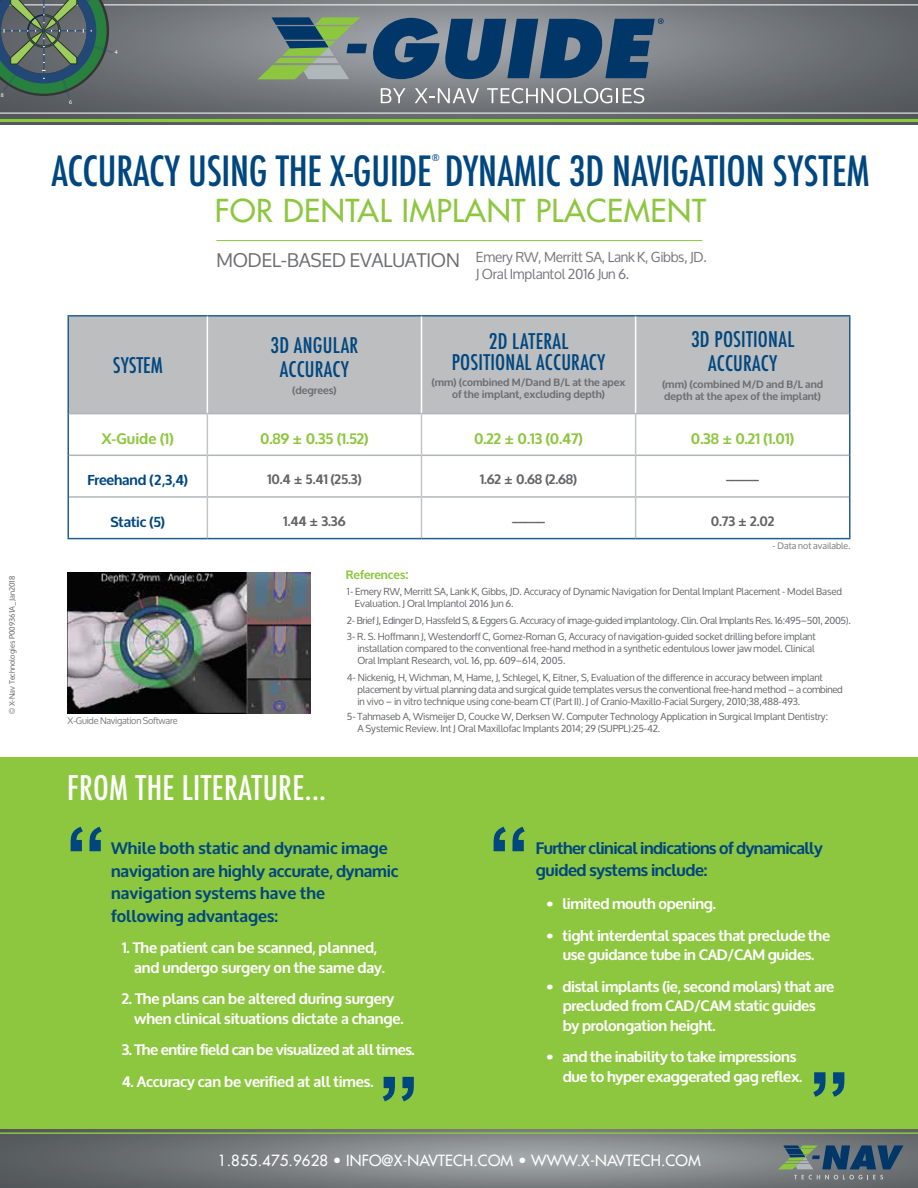
<style>
.page{position:relative;width:918px;height:1188px;background:#fff}
.page>*{position:absolute;margin:0;border:0;box-sizing:border-box;transform-origin:0 0}
.t1{font:700 82.5px "Arial";color:#00467f}
.t2{font:500 condensed 40.5px "Futura";letter-spacing:-.005em;color:#00467f}
.t3{font:500 condensed 33px "Futura";letter-spacing:.01em;color:#fff}
.t4{font:30.75px "Futura";letter-spacing:.02em;color:#8dc63f}
.t5{font:500 condensed 21px/24px "Futura";letter-spacing:.01em;color:#00467f;text-align:center}
.t6{font:700 16.5px/22.5px "Oxygen";letter-spacing:-.01em;color:#00467f}
.t7{font:700 16.5px/22.5px "Oxygen";letter-spacing:-.03em;color:#00467f}
.t8{font:700 15px/19.5px "Oxygen";letter-spacing:-.02em;color:#fff}
.t9{font:700 15px "Oxygen";letter-spacing:-.01em;color:#8dc63f}
.t10{font:15px "Futura";letter-spacing:.01em;color:#fff}
.t11{font:700 14.25px "Oxygen";letter-spacing:-.01em;color:#00467f}
.t12{font:13.8px/17.4px "Oxygen";letter-spacing:-.02em;color:#77787b}
.t13{font:700 13.5px "Oxygen";letter-spacing:-.01em;color:#636466}
.t14{font:700 12px "Oxygen";color:#8dc63f}
.t15{font:700 10.5px/12px "Oxygen";color:#6d6e71;text-align:center}
.t16{font:9.75px/12px "Oxygen";letter-spacing:-.01em;color:#636466}
.t17{font:9.75px/16.5px "Oxygen";letter-spacing:-.03em;color:#636466}
.t18{font:700 9.6px "Oxygen";color:#00467f}
.t19{font:9.15px "Oxygen";letter-spacing:-.025em;color:#77787b}
.t20{font:9px "Oxygen";color:#77787b}
.t21{font:7.5px "Oxygen";color:#636466}
.t22{font:5.7px "Myriad Pro";color:#fff}
.s1{font-family:"Futura";font-weight:300}
.s2{font-size:18.9px;color:#6d6e71}
.s3{font-size:13.5px}
</style>
<div class="page">
<div style="left:0;top:757px;width:918px;height:431px;background:#8dc63f"></div>
<div style="left:69px;top:317px;width:780px;height:96px;background:#bcbec0"></div>
<hr style="left:69px;top:413px;width:138px;height:1px;background:#b0b7bc">
<hr style="left:207px;top:413px;width:214px;height:1px;background:#b0b7bc">
<hr style="left:421px;top:413px;width:215px;height:1px;background:#b0b7bc">
<hr style="left:636px;top:413px;width:213px;height:1px;background:#b0b7bc">
<hr style="left:69px;top:455px;width:138px;height:1px;background:#b0b7bc">
<hr style="left:207px;top:455px;width:214px;height:1px;background:#b0b7bc">
<hr style="left:421px;top:455px;width:215px;height:1px;background:#b0b7bc">
<hr style="left:636px;top:455px;width:213px;height:1px;background:#b0b7bc">
<hr style="left:69px;top:496px;width:138px;height:2px;background:#b0b7bc">
<hr style="left:207px;top:496px;width:214px;height:2px;background:#b0b7bc">
<hr style="left:421px;top:496px;width:215px;height:2px;background:#b0b7bc">
<hr style="left:636px;top:496px;width:213px;height:2px;background:#b0b7bc">
<hr style="left:207px;top:414px;width:1px;height:41px;background:#c0c5c9">
<hr style="left:421px;top:414px;width:1px;height:41px;background:#c0c5c9">
<hr style="left:635px;top:414px;width:1px;height:41px;background:#c0c5c9">
<hr style="left:207px;top:456px;width:1px;height:40px;background:#c0c5c9">
<hr style="left:421px;top:456px;width:1px;height:40px;background:#c0c5c9">
<hr style="left:635px;top:456px;width:1px;height:40px;background:#c0c5c9">
<hr style="left:207px;top:498px;width:1px;height:40px;background:#c0c5c9">
<hr style="left:421px;top:498px;width:1px;height:40px;background:#c0c5c9">
<hr style="left:635px;top:498px;width:1px;height:40px;background:#c0c5c9">
<hr style="left:68px;top:315px;width:139px;height:2px;background:#225d92">
<hr style="left:68px;top:317px;width:1px;height:97px;background:#225d92">
<hr style="left:207px;top:315px;width:214px;height:2px;background:#225d92">
<hr style="left:421px;top:315px;width:215px;height:2px;background:#225d92">
<hr style="left:636px;top:315px;width:214px;height:2px;background:#225d92">
<hr style="left:68px;top:414px;width:1px;height:41px;background:#225d92">
<hr style="left:68px;top:455px;width:1px;height:42px;background:#225d92">
<hr style="left:68px;top:497px;width:1px;height:41px;background:#225d92">
<hr style="left:68px;top:538px;width:139px;height:1px;background:#225d92">
<hr style="left:207px;top:538px;width:214px;height:1px;background:#225d92">
<hr style="left:421px;top:538px;width:215px;height:1px;background:#225d92">
<hr style="left:636px;top:538px;width:214px;height:1px;background:#225d92">
<hr style="left:849px;top:317px;width:1px;height:97px;background:#225d92">
<hr style="left:849px;top:414px;width:1px;height:41px;background:#225d92">
<hr style="left:849px;top:455px;width:1px;height:42px;background:#225d92">
<hr style="left:849px;top:497px;width:1px;height:41px;background:#225d92">
<hr style="left:207px;top:317px;width:1px;height:96px;background:#fff">
<hr style="left:421px;top:317px;width:1px;height:96px;background:#fff">
<hr style="left:635px;top:317px;width:1px;height:96px;background:#fff">
<img style="left:67px;top:572px;width:243px;height:141px">
<img style="left:0;top:1129px;width:918px;height:59px">
<hr style="left:0;top:1132px;width:918px;height:2px;background:#8dc63f">
<svg style="left:794px;top:1175px;width:89px;height:5px"></svg>
<svg style="left:778px;top:1145px;width:125px;height:24px;background:#426370"></svg>
<hr style="left:216px;top:240px;width:486px;height:1px;background:#8dc63f">
<img style="left:0;top:0;width:918px;height:124px">
<hr style="left:0;top:119px;width:918px;height:3px;background:#8dc63f">
<svg style="left:258px;top:17px;width:406px;height:62px;background:#47697b"></svg>
<svg style="left:381px;top:88px;width:25px;height:15px"></svg>
<svg style="left:415px;top:88px;width:64px;height:15px"></svg>
<svg style="left:487px;top:88px;width:157px;height:15px"></svg>
<hr style="left:0;top:113px;width:918px;height:1px;background:#fff">
<hr style="left:0;top:5px;width:918px;height:1px;background:#fff">
<svg style="left:0;top:0;width:113px;height:98px;background:#4f6a60"></svg>
<p class="t22" style="left:1px;top:91px;width:4px">8</p>
<p class="t21" style="left:8px;top:714px;width:140px;rotate:-90deg"><span class="s1">©</span> X-Nav Technologies P009361A_Jan2018</p>
<p class="t22" style="left:69px;top:99px;width:4px">6</p>
<p class="t22" style="left:115px;top:48px;width:4px">4</p>
<p class="t18" style="left:432px;top:151px;width:9px">®</p>
<h3 class="t4" style="left:215px;top:190px;width:493px">FOR DENTAL IMPLANT PLACEMENT</h3>
<h3 class="t12" style="left:476px;top:248px;width:232px;text-indent:-259px"><span class="s2">MODEL-BASED EVALUATION</span> Emery RW, Merritt SA, Lank K, Gibbs, JD.<br>J Oral Implantol 2016 Jun 6.</h3>
<h2 class="t2" style="left:51px;top:145px;width:820px">ACCURACY USING THE X-GUIDE DYNAMIC 3D NAVIGATION SYSTEM</h2>
<h3 class="t5" style="left:113px;top:354px;width:51px">SYSTEM</h3>
<h3 class="t5" style="left:271px;top:334px;width:89px">3D ANGULAR<br>ACCURACY</h3>
<p class="t15" style="left:292px;top:384px;width:46px">(degrees)</p>
<h3 class="t5" style="left:452px;top:331px;width:155px;line-height:21px">2D LATERAL<br>POSITIONAL ACCURACY</h3>
<p class="t15" style="left:431px;top:377px;width:196px">(mm) (combined M/Dand B/L at the apex of the implant, excluding depth)</p>
<h3 class="t5" style="left:691px;top:328px;width:105px">3D POSITIONAL<br>ACCURACY</h3>
<p class="t15" style="left:662px;top:378px;width:163px;text-align:left">(mm) (combined M/D and B/L and depth at the apex of the implant)</p>
<h3 class="t9" style="left:102px;top:429px;width:74px">X-Guide (1)</h3>
<h3 class="t9" style="left:260px;top:429px;width:110px">0.89 ± 0.35 (1.52)</h3>
<h3 class="t9" style="left:474px;top:429px;width:110px">0.22 ± 0.13 (0.47)</h3>
<h3 class="t9" style="left:691px;top:429px;width:105px">0.38 ± 0.21 (1.01)</h3>
<h3 class="t11" style="left:87px;top:471px;width:102px">Freehand (2,3,4)</h3>
<h3 class="t13" style="left:267px;top:471px;width:96px">10.4 ± 5.41 (25.3)</h3>
<h3 class="t13" style="left:480px;top:471px;width:99px">1.62 ± 0.68 (2.68)</h3>
<h3 class="t13" style="left:726px;top:471px;width:35px">----------</h3>
<h3 class="t11" style="left:110px;top:513px;width:56px">Static (5)</h3>
<h3 class="t13" style="left:283px;top:513px;width:64px">1.44 ± 3.36</h3>
<h3 class="t13" style="left:512px;top:513px;width:35px">----------</h3>
<h3 class="t13" style="left:711px;top:513px;width:65px">0.73 ± 2.02</h3>
<p class="t20" style="left:773px;top:540px;width:79px">- Data not available.</p>
<p class="t14" style="left:346px;top:568px;width:64px">References<span class="s3">:</span></p>
<p class="t16" style="left:355px;top:586px;width:489px;text-indent:-8px">1- Emery RW, Merritt SA, Lank K, Gibbs, JD. Accuracy of Dynamic Navigation for Dental Implant Placement - Model Based<br>Evaluation. J Oral Implantol 2016 Jun 6.</p>
<p class="t17" style="left:347px;top:612px;width:505px">2- Brief J, Edinger D, Hassfeld S, &amp; Eggers G. Accuracy of image-guided implantology. Clin. Oral Implants Res. 16:495–501, 2005).<br>3- R. S. Hoffmann J, Westendorff C, Gomez-Roman G, Accuracy of navigation-guided socket drilling before implant</p>
<p class="t16" style="left:357px;top:643px;width:459px">installation compared to the conventional free-hand method in a synthetic edentulous lower jaw model. Clinical<br>Oral Implant Research, vol. 16, pp. 609–614, 2005.</p>
<p class="t16" style="left:357px;top:671px;width:487px;text-indent:-11px">4- Nickenig, H, Wichman, M, Hame, J, Schlegel, K, Eitner, S, Evaluation of the difference in accuracy between implant placement by virtual planning data and surgical guide templates versus the conventional free-hand method – a combined in vivo – in vitro technique using cone-beam CT (Part II). J of Cranio-Maxillo-Facial Surgery, 2010;38,488-493.</p>
<p class="t16" style="left:357px;top:710px;width:472px;text-indent:-11px">5- Tahmaseb A, Wismeijer D, Coucke W, Derksen W. Computer Technology Application in Surgical Implant Dentistry:<br>A Systemic Review. Int J Oral Maxillofac Implants 2014; 29 (SUPPL):25-42.</p>
<p class="t19" style="left:68px;top:716px;width:112px">X-Guide Navigation Software</p>
<h3 class="t3" style="left:67px;top:767px;width:260px">FROM THE LITERATURE...</h3>
<h1 class="t1" style="left:65px;top:802px;width:43px">“</h1>
<h3 class="t6" style="left:111px;top:837px;width:289px">While both static and dynamic image navigation are highly accurate, dynamic navigation systems have the following advantages:</h3>
<h3 class="t8" style="left:134px;top:938px;width:252px;text-indent:-12px">1. The patient can be scanned, planned, and undergo surgery on the same day.</h3>
<h3 class="t8" style="left:134px;top:989px;width:271px;text-indent:-12px">2. The plans can be altered during surgery when clinical situations dictate a change.</h3>
<h3 class="t8" style="left:122px;top:1040px;width:295px">3. The entire field can be visualized at all times.</h3>
<h3 class="t8" style="left:122px;top:1072px;width:253px">4. Accuracy can be verified at all times.</h3>
<h1 class="t1" style="left:419px;top:1126px;width:43px;rotate:-180deg">“</h1>
<h1 class="t1" style="left:488px;top:802px;width:43px">“</h1>
<h3 class="t7" style="left:536px;top:837px;width:288px">Further clinical indications of dynamically guided systems include:</h3>
<h3 class="t8" style="left:546px;top:895px;width:171px">• limited mouth opening.</h3>
<h3 class="t8" style="left:546px;top:926px;width:285px;text-align:center">• tight interdental spaces that preclude the use guidance tube in CAD/CAM guides.</h3>
<h3 class="t8" style="left:563px;top:977px;width:273px;text-indent:-16px">• distal implants (ie, second molars) that are precluded from CAD/CAM static guides by prolongation height.</h3>
<h3 class="t8" style="left:563px;top:1048px;width:241px;text-indent:-16px">• and the inability to take impressions due to hyper exaggerated gag reflex.</h3>
<h1 class="t1" style="left:850px;top:1121px;width:43px;rotate:-180deg">“</h1>
<h3 class="t10" style="left:218px;top:1150px;width:484px">1.855.475.9628 • INFO@X-NAVTECH.COM • WWW.X-NAVTECH.COM</h3>
</div>
